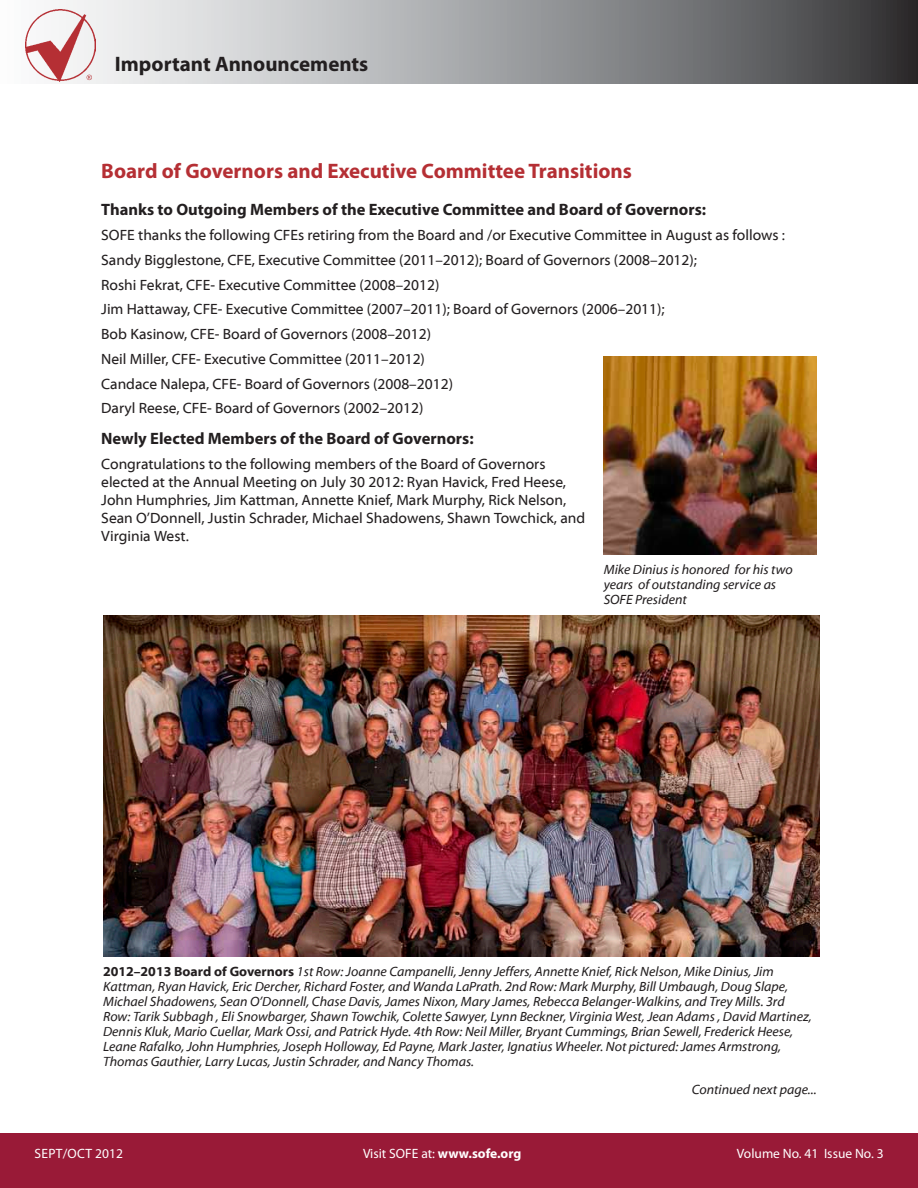
<style>
.page{position:relative;width:918px;height:1188px;background:#fff}
.page>*{position:absolute;margin:0;border:0;box-sizing:border-box;transform-origin:0 0}
.t1{font:700 21px "Myriad Pro";color:#b52f34}
.t2{font:700 21px "Myriad Pro";color:#231f20}
.t3{font:700 16.5px "Myriad Pro";color:#231f20}
.t4{font:15px/24.8px "Myriad Web Pro";color:#231f20}
.t5{font:italic 13.5px/15px "Myriad Web Pro";color:#231f20}
.t6{font:13.5px "Myriad Pro";color:#fff}
.t7{font:13.5px "Myriad Pro";letter-spacing:.02em;color:#fff}
.s1{font-weight:700;font-style:normal}
.s2{font-weight:700}
</style>
<div class="page">
<svg style="left:25px;top:0;width:893px;height:84px;background:#9a9b9d"></svg>
<img style="left:26px;top:10px;width:70px;height:71px">
<svg style="left:87px;top:75px;width:5px;height:5px"></svg>
<div style="left:0;top:1134px;width:918px;height:54px;background:#991a37"></div>
<img style="left:104px;top:616px;width:715px;height:340px">
<img style="left:604px;top:356px;width:212px;height:199px">
<h1 class="t2" style="left:115px;top:50px;width:255px">Important Announcements</h1>
<h1 class="t1" style="left:101px;top:157px;width:532px">Board of Governors and Executive Committee Transitions</h1>
<p class="t3" style="left:101px;top:199px;width:606px">Thanks to Outgoing Members of the Executive Committee and Board of Governors:</p>
<p class="t4" style="left:101px;top:223px;width:685px">SOFE thanks the following CFEs retiring from the Board and /or Executive Committee in August as follows :<br>Sandy Bigglestone, CFE, Executive Committee (2011–2012); Board of Governors (2008–2012);<br>Roshi Fekrat, CFE- Executive Committee (2008–2012)<br>Jim Hattaway, CFE- Executive Committee (2007–2011); Board of Governors (2006–2011);<br>Bob Kasinow, CFE- Board of Governors (2008–2012)<br>Neil Miller, CFE- Executive Committee (2011–2012)<br>Candace Nalepa, CFE- Board of Governors (2008–2012)<br>Daryl Reese, CFE- Board of Governors (2002–2012)</p>
<p class="t3" style="left:101px;top:428px;width:374px">Newly Elected Members of the Board of Governors:</p>
<p class="t4" style="left:101px;top:455px;width:486px;line-height:18px">Congratulations to the following members of the Board of Governors elected at the Annual Meeting on July 30 2012: Ryan Havick, Fred Heese, John Humphries, Jim Kattman, Annette Knief, Mark Murphy, Rick Nelson, Sean O’Donnell, Justin Schrader, Michael Shadowens, Shawn Towchick, and Virginia West.</p>
<p class="t5" style="left:604px;top:562px;width:191px">Mike Dinius is honored for his two years of outstanding service as<br>SOFE President</p>
<p class="t5" style="left:103px;top:964px;width:710px"><span class="s1">2012–2013 Board of Governors</span> 1st Row: Joanne Campanelli, Jenny Jeffers, Annette Knief, Rick Nelson, Mike Dinius, Jim Kattman, Ryan Havick, Eric Dercher, Richard Foster, and Wanda LaPrath. 2nd Row: Mark Murphy, Bill Umbaugh, Doug Slape, Michael Shadowens, Sean O’Donnell, Chase Davis, James Nixon, Mary James, Rebecca Belanger-Walkins, and Trey Mills. 3rd Row: Tarik Subbagh , Eli Snowbarger, Shawn Towchik, Colette Sawyer, Lynn Beckner, Virginia West, Jean Adams , David Martinez, Dennis Kluk, Mario Cuellar, Mark Ossi, and Patrick Hyde. 4th Row: Neil Miller, Bryant Cummings, Brian Sewell, Frederick Heese, Leane Rafalko, John Humphries, Joseph Holloway, Ed Payne, Mark Jaster, Ignatius Wheeler. Not pictured: James Armstrong, Thomas Gauthier, Larry Lucas, Justin Schrader, and Nancy Thomas.</p>
<p class="t5" style="left:692px;top:1082px;width:127px">Continued next page...</p>
<p class="t7" style="left:35px;top:1145px;width:90px">SEPT/OCT 2012</p>
<p class="t6" style="left:363px;top:1145px;width:160px">Visit SOFE at: <span class="s2">www.sofe.org</span></p>
<p class="t6" style="left:737px;top:1145px;width:148px">Volume No. 41 Issue No. 3</p>
</div>
